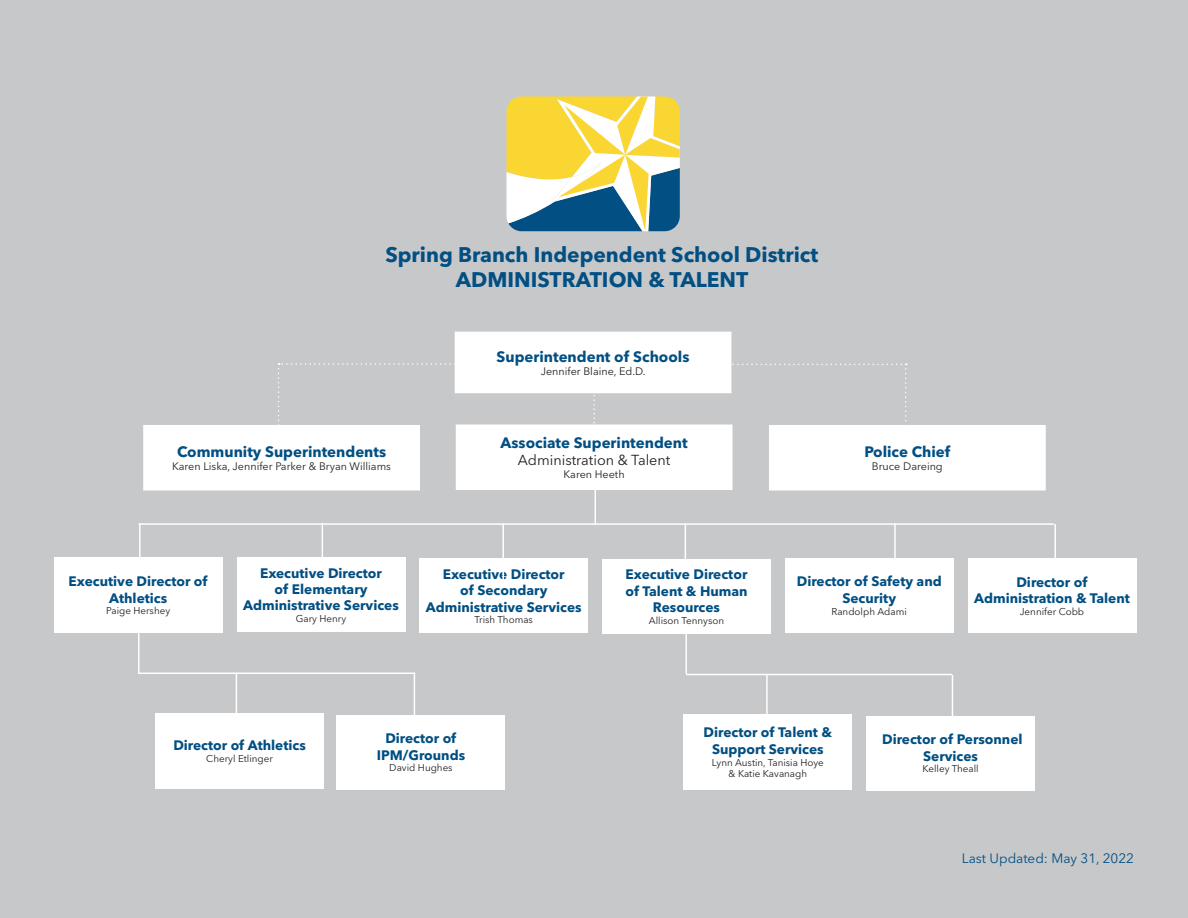
<style>
.page{position:relative;width:1188px;height:918px;background:#c7c8ca}
.page>*{position:absolute;margin:0;border:0;box-sizing:border-box;transform-origin:0 0}
.t1{font:700 21px "Avenir Next LT Pro";color:#014f83}
.t2{font:700 15px "Avenir Next LT Pro";color:#014f83}
.t3{font:14.4px "Avenir Next LT Pro";color:#231f20}
.t4{font:700 13.65px/16.4px "Avenir Next LT Pro";color:#014f83;text-align:center}
.t5{font:13.5px "Avenir Next LT Pro";color:#014f83}
.t6{font:10.8px "Avenir Next LT Pro";color:#231f20}
.t7{font:9.9px "Avenir Next LT Pro";color:#231f20}
</style>
<div class="page">
<svg style="left:507px;top:96px;width:173px;height:135px;background:#c2c280"></svg>
<svg style="left:730px;top:364px;width:177px;height:61px"></svg>
<svg style="left:278px;top:363px;width:178px;height:65px"></svg>
<hr style="left:686px;top:613px;width:1px;height:61px;background:#fff">
<hr style="left:138px;top:631px;width:2px;height:43px;background:#fff">
<hr style="left:139px;top:673px;width:276px;height:1px;background:#fff">
<hr style="left:414px;top:674px;width:1px;height:60px;background:#fff">
<hr style="left:236px;top:673px;width:1px;height:43px;background:#fff">
<div style="left:455px;top:332px;width:276px;height:61px;background:#fff"></div>
<div style="left:54px;top:558px;width:168px;height:75px;background:#fff"></div>
<svg style="left:593px;top:393px;width:2px;height:31px"></svg>
<hr style="left:138px;top:523px;width:916px;height:2px;background:#fff">
<hr style="left:595px;top:482px;width:1px;height:43px;background:#fff">
<hr style="left:894px;top:523px;width:2px;height:49px;background:#fff">
<hr style="left:322px;top:523px;width:1px;height:61px;background:#fff">
<hr style="left:139px;top:524px;width:2px;height:43px;background:#fff">
<div style="left:457px;top:425px;width:275px;height:64px;background:#fff"></div>
<div style="left:456px;top:424px;width:277px;height:66px;border:2px solid #fff"></div>
<div style="left:770px;top:426px;width:275px;height:64px;background:#fff"></div>
<div style="left:769px;top:425px;width:277px;height:66px;border:2px solid #fff"></div>
<div style="left:144px;top:426px;width:275px;height:64px;background:#fff"></div>
<div style="left:143px;top:425px;width:277px;height:65px;border:2px solid #fff"></div>
<div style="left:420px;top:559px;width:168px;height:74px;background:#fff"></div>
<div style="left:237px;top:557px;width:168px;height:75px;background:#fff"></div>
<hr style="left:685px;top:525px;width:1px;height:60px;background:#fff">
<div style="left:602px;top:559px;width:169px;height:75px;background:#fff"></div>
<div style="left:785px;top:558px;width:168px;height:75px;background:#fff"></div>
<hr style="left:686px;top:674px;width:266px;height:1px;background:#fff">
<hr style="left:952px;top:675px;width:1px;height:61px;background:#fff">
<hr style="left:766px;top:674px;width:2px;height:43px;background:#fff">
<div style="left:156px;top:713px;width:168px;height:76px;background:#fff"></div>
<div style="left:337px;top:715px;width:168px;height:74px;background:#fff"></div>
<div style="left:684px;top:715px;width:168px;height:75px;background:#fff"></div>
<div style="left:867px;top:716px;width:168px;height:75px;background:#fff"></div>
<hr style="left:1054px;top:524px;width:2px;height:61px;background:#fff">
<div style="left:968px;top:558px;width:168px;height:75px;background:#fff"></div>
<hr style="left:502px;top:523px;width:2px;height:61px;background:#fff">
<p class="t1" style="left:385px;top:242px;width:434px">Spring Branch Independent School District</p>
<p class="t1" style="left:456px;top:267px;width:294px">ADMINISTRATION &amp; TALENT</p>
<p class="t2" style="left:177px;top:442px;width:211px">Community Superintendents</p>
<p class="t6" style="left:172px;top:460px;width:220px">Karen Liska, Jennifer Parker &amp; Bryan Williams</p>
<p class="t2" style="left:497px;top:347px;width:194px">Superintendent of Schools</p>
<p class="t6" style="left:541px;top:364px;width:106px">Jennifer Blaine, Ed.D.</p>
<p class="t2" style="left:501px;top:433px;width:189px">Associate Superintendent</p>
<p class="t3" style="left:518px;top:451px;width:154px">Administration &amp; Talent</p>
<p class="t6" style="left:564px;top:468px;width:63px">Karen Heeth</p>
<p class="t4" style="left:69px;top:573px;width:140px">Executive Director of<br>Athletics</p>
<p class="t7" style="left:106px;top:605px;width:65px">Paige Hershey</p>
<p class="t4" style="left:260px;top:565px;width:123px">Executive Director</p>
<p class="t4" style="left:275px;top:581px;width:95px">of Elementary</p>
<p class="t4" style="left:243px;top:597px;width:157px">Administrative Services</p>
<p class="t7" style="left:296px;top:613px;width:52px">Gary Henry</p>
<p class="t4" style="left:426px;top:566px;width:157px">Executive Director<br>of Secondary<br>Administrative Services</p>
<p class="t7" style="left:474px;top:614px;width:60px">Trish Thomas</p>
<p class="t4" style="left:625px;top:566px;width:124px">Executive Director of Talent &amp; Human<br>Resources</p>
<p class="t7" style="left:649px;top:614px;width:77px">Allison Tennyson</p>
<p class="t2" style="left:864px;top:442px;width:88px">Police Chief</p>
<p class="t6" style="left:872px;top:460px;width:72px">Bruce Dareing</p>
<p class="t4" style="left:797px;top:573px;width:146px">Director of Safety and<br>Security</p>
<p class="t7" style="left:832px;top:605px;width:77px">Randolph Adami</p>
<p class="t4" style="left:974px;top:574px;width:157px">Director of<br>Administration &amp; Talent</p>
<p class="t7" style="left:1020px;top:606px;width:66px">Jennifer Cobb</p>
<p class="t4" style="left:173px;top:737px;width:134px">Director of Athletics</p>
<p class="t7" style="left:206px;top:753px;width:68px">Cheryl Etlinger</p>
<p class="t4" style="left:385px;top:730px;width:72px">Director of</p>
<p class="t4" style="left:377px;top:746px;width:90px">IPM/Grounds</p>
<p class="t7" style="left:389px;top:762px;width:65px">David Hughes</p>
<p class="t4" style="left:704px;top:724px;width:130px">Director of Talent &amp;</p>
<p class="t4" style="left:712px;top:741px;width:113px">Support Services</p>
<p class="t7" style="left:712px;top:756px;width:114px">Lynn Austin, Tanisia Hoye</p>
<p class="t7" style="left:729px;top:768px;width:80px">&amp; Katie Kavanagh</p>
<p class="t4" style="left:882px;top:731px;width:142px">Director of Personnel<br>Services</p>
<p class="t7" style="left:923px;top:763px;width:58px">Kelley Theall</p>
<p class="t5" style="left:962px;top:850px;width:174px">Last Updated: May 31, 2022</p>
</div>
